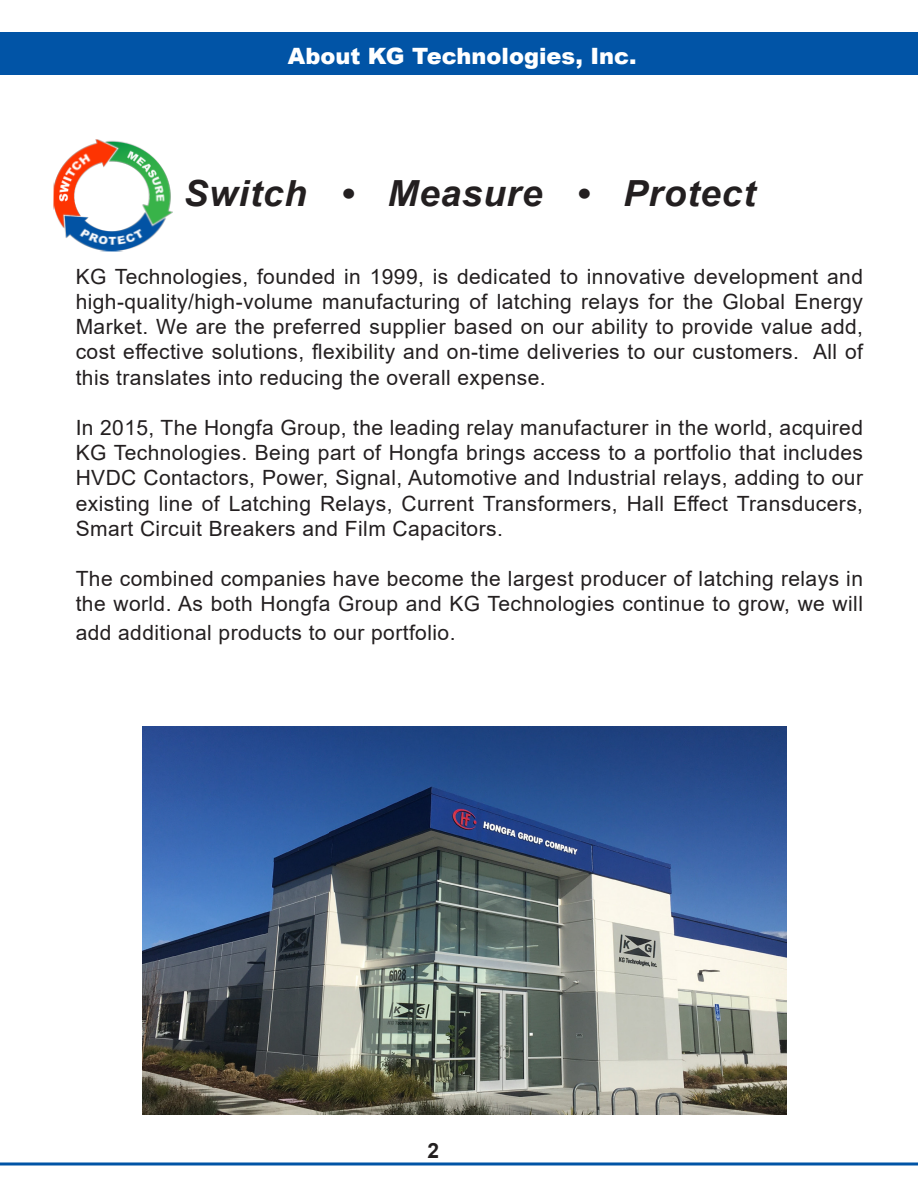
<style>
.page{position:relative;width:918px;height:1188px;background:#fff}
.page>*{position:absolute;margin:0;border:0;box-sizing:border-box;transform-origin:0 0}
.t1{font:italic 700 36px "Arial";letter-spacing:.02em;color:#231f20}
.t2{font:900 22.5px "Arial";color:#fff}
.t3{font:21px/25.2px "Arial";letter-spacing:.02em;color:#231f20;text-align:justify}
.t4{font:700 21px "Arial";color:#231f20}
</style>
<div class="page">
<hr style="left:0;top:1162px;width:918px;height:3px;background:#0154a6">
<div style="left:0;top:33px;width:918px;height:42px;background:#0154a6"></div>
<img style="left:143px;top:727px;width:644px;height:388px">
<img style="left:53px;top:139px;width:120px;height:113px">
<p class="t2" style="left:288px;top:40px;width:350px">About KG Technologies, Inc.</p>
<p class="t1" style="left:184px;top:170px;width:573px">Switch • Measure • Protect</p>
<p class="t3" style="left:76px;top:264px;width:789px">KG Technologies, founded in 1999, is dedicated to innovative development and high-quality/high-volume manufacturing of latching relays for the Global Energy Market. We are the preferred supplier based on our ability to provide value add, cost effective solutions, flexibility and on-time deliveries to our customers. All of this translates into reducing the overall expense.</p>
<p class="t3" style="left:76px;top:415px;width:789px">In 2015, The Hongfa Group, the leading relay manufacturer in the world, acquired KG Technologies. Being part of Hongfa brings access to a portfolio that includes HVDC Contactors, Power, Signal, Automotive and Industrial relays, adding to our existing line of Latching Relays, Current Transformers, Hall Effect Transducers, Smart Circuit Breakers and Film Capacitors.</p>
<p class="t3" style="left:76px;top:566px;width:789px">The combined companies have become the largest producer of latching relays in the world. As both Hongfa Group and KG Technologies continue to grow, we will</p>
<p class="t3" style="left:76px;top:620px;width:381px">add additional products to our portfolio.</p>
<p class="t4" style="left:428px;top:1136px;width:13px">2</p>
</div>
